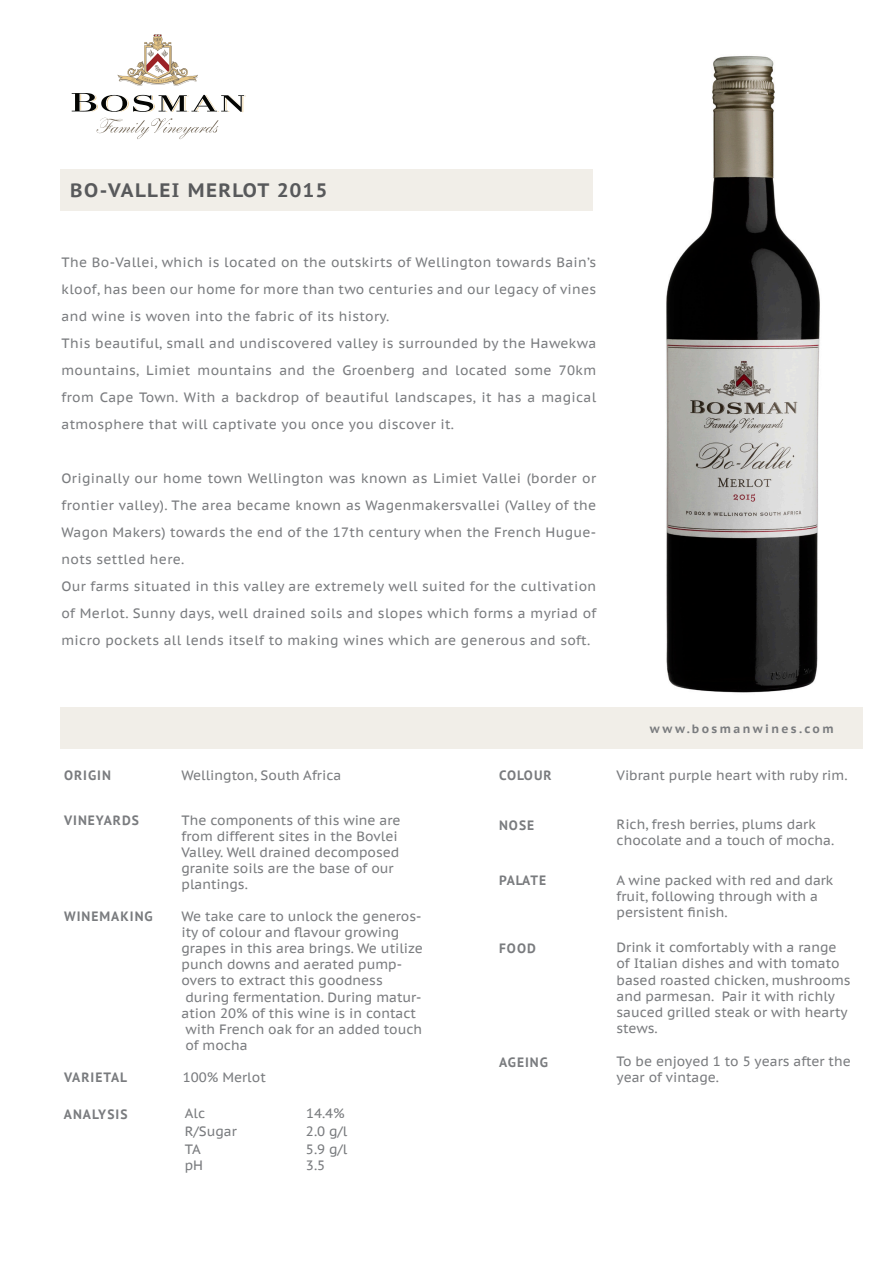
<style>
.page{position:relative;width:893px;height:1263px;background:#fff}
.page>*{position:absolute;margin:0;border:0;box-sizing:border-box;transform-origin:0 0}
.t1{font:700 19.35px "PT Sans Caption";letter-spacing:.075em;color:#58595b}
.t2{font:13.5px/16.2px "PT Sans Caption";letter-spacing:.015em;color:#797b7e}
.t3{font:700 13.5px "PT Sans";letter-spacing:.075em;color:#797b7e}
.t4{font:700 12px "PT Sans Caption";letter-spacing:.2em;color:#797b7e}
</style>
<div class="page">
<img style="left:666px;top:56px;width:154px;height:637px">
<div style="left:61px;top:707px;width:802px;height:42px;background:#f1eee8"></div>
<div style="left:61px;top:170px;width:532px;height:41px;background:#f1eee8"></div>
<svg style="left:72px;top:93px;width:174px;height:19px"></svg>
<svg style="left:97px;top:118px;width:122px;height:21px"></svg>
<svg style="left:117px;top:34px;width:81px;height:52px"></svg>
<h1 class="t1" style="left:70px;top:177px;width:258px">BO-VALLEI MERLOT 2015</h1>
<p class="t2" style="left:62px;top:249px;width:536px;line-height:27px">The Bo-Vallei, which is located on the outskirts of Wellington towards Bain’s kloof, has been our home for more than two centuries and our legacy of vines and wine is woven into the fabric of its history.<br>This beautiful, small and undiscovered valley is surrounded by the Hawekwa mountains, Limiet mountains and the Groenberg and located some 70km from Cape Town. With a backdrop of beautiful landscapes, it has a magical atmosphere that will captivate you once you discover it.</p>
<p class="t2" style="left:62px;top:465px;width:536px;line-height:27px">Originally our home town Wellington was known as Limiet Vallei (border or frontier valley). The area became known as Wagenmakersvallei (Valley of the Wagon Makers) towards the end of the 17th century when the French Hugue&shy;nots settled here.<br>Our farms situated in this valley are extremely well suited for the cultivation of Merlot. Sunny days, well drained soils and slopes which forms a myriad of micro pockets all lends itself to making wines which are generous and soft.</p>
<p class="t3" style="left:64px;top:767px;width:49px">ORIGIN</p>
<p class="t2" style="left:181px;top:767px;width:161px">Wellington, South Africa</p>
<p class="t3" style="left:64px;top:812px;width:76px">VINEYARDS</p>
<p class="t2" style="left:181px;top:811px;width:221px">The components of this wine are from different sites in the Bovlei<br>Valley. Well drained decomposed granite soils are the base of our plantings.</p>
<p class="t2" style="left:181px;top:907px;width:243px">We take care to unlock the generos&shy;ity of colour and flavour growing grapes in this area brings. We utilize punch downs and aerated pump&shy;overs to extract this goodness during fermentation. During matur&shy;ation 20% of this wine is in contact with French oak for an added touch of mocha</p>
<p class="t3" style="left:64px;top:908px;width:90px">WINEMAKING</p>
<p class="t3" style="left:64px;top:1068px;width:65px">VARIETAL</p>
<p class="t2" style="left:183px;top:1069px;width:84px">100% Merlot</p>
<p class="t3" style="left:64px;top:1106px;width:65px">ANALYSIS</p>
<p class="t2" style="left:185px;top:1105px;width:22px">Alc</p>
<p class="t2" style="left:306px;top:1105px;width:40px">14.4%</p>
<p class="t2" style="left:185px;top:1123px;width:54px">R/Sugar</p>
<p class="t2" style="left:306px;top:1123px;width:43px">2.0 g/l</p>
<p class="t2" style="left:185px;top:1141px;width:20px">TA pH</p>
<p class="t2" style="left:306px;top:1141px;width:43px">5.9 g/l<br>3.5</p>
<p class="t4" style="left:650px;top:720px;width:185px">www.bosmanwines.com</p>
<p class="t3" style="left:499px;top:767px;width:54px">COLOUR</p>
<p class="t2" style="left:616px;top:766px;width:233px">Vibrant purple heart with ruby rim.</p>
<p class="t3" style="left:499px;top:816px;width:37px">NOSE</p>
<p class="t2" style="left:617px;top:816px;width:219px">Rich, fresh berries, plums dark chocolate and a touch of mocha.</p>
<p class="t3" style="left:499px;top:872px;width:49px">PALATE</p>
<p class="t2" style="left:617px;top:871px;width:218px">A wine packed with red and dark fruit, following through with a persistent finish.</p>
<p class="t3" style="left:499px;top:939px;width:38px">FOOD</p>
<p class="t2" style="left:617px;top:939px;width:235px">Drink it comfortably with a range of Italian dishes and with tomato based roasted chicken, mushrooms and parmesan. Pair it with richly sauced grilled steak or with hearty stews.</p>
<p class="t3" style="left:499px;top:1053px;width:51px">AGEING</p>
<p class="t2" style="left:617px;top:1053px;width:236px">To be enjoyed 1 to 5 years after the year of vintage.</p>
</div>
